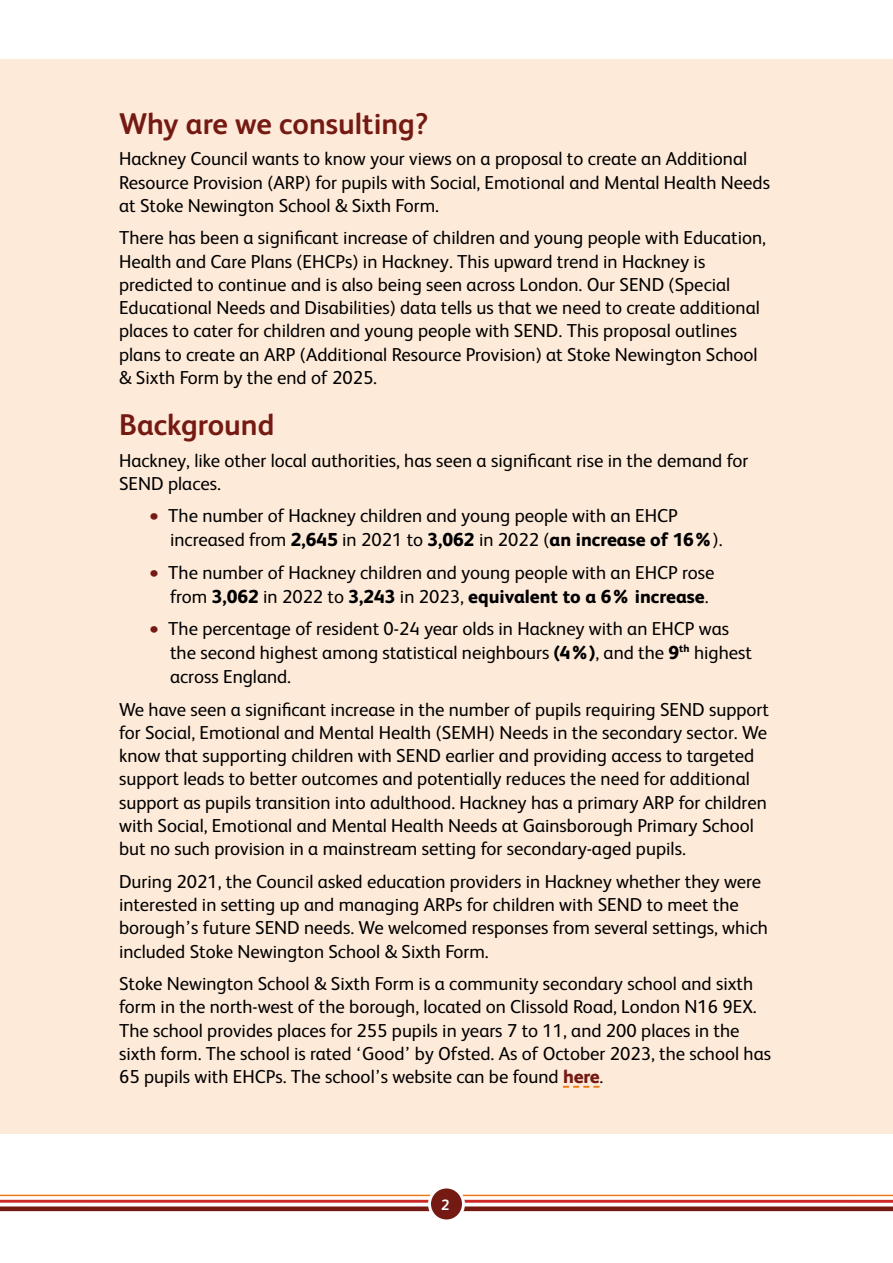
<style>
.page{position:relative;width:893px;height:1263px;background:#fff}
.page>*{position:absolute;margin:0;border:0;box-sizing:border-box;transform-origin:0 0}
.t1{font:700 30px "FS Albert";color:#741a13}
.t2{font:18.75px/23.2px "FS Albert";color:#000}
.t3{font:700 15px "FS Albert";color:#fff}
.s1{font-size:21px;color:#741a13}
.s2{font-weight:800}
.s3{font-weight:800;color:#741a13}
</style>
<div class="page">
<svg style="left:0;top:1194px;width:893px;height:18px"></svg>
<div style="left:429px;top:1187px;width:34px;height:34px;background:#741a13;border-radius:50%"></div>
<div style="left:428px;top:1185px;width:37px;height:37px;border:3px solid #fff;border-radius:50%"></div>
<div style="left:0;top:60px;width:893px;height:1074px;background:#feead9"></div>
<svg style="left:563px;top:1086px;width:36px;height:2px"></svg>
<h1 class="t1" style="left:119px;top:103px;width:311px">Why are we consulting?</h1>
<p class="t2" style="left:119px;top:146px;width:652px">Hackney Council wants to know your views on a proposal to create an Additional<br>Resource Provision (ARP) for pupils with Social, Emotional and Mental Health Needs at Stoke Newington School &amp; Sixth Form.</p>
<p class="t2" style="left:119px;top:225px;width:648px">There has been a significant increase of children and young people with Education, Health and Care Plans (EHCPs) in Hackney. This upward trend in Hackney is predicted to continue and is also being seen across London. Our SEND (Special Educational Needs and Disabilities) data tells us that we need to create additional places to cater for children and young people with SEND. This proposal outlines plans to create an ARP (Additional Resource Provision) at Stoke Newington School &amp; Sixth Form by the end of 2025.</p>
<h1 class="t1" style="left:119px;top:405px;width:157px">Background</h1>
<p class="t2" style="left:119px;top:448px;width:631px">Hackney, like other local authorities, has seen a significant rise in the demand for<br>SEND places.</p>
<p class="t2" style="left:170px;top:503px;width:554px;line-height:24px;text-indent:-21px"><span class="s1">•</span> The number of Hackney children and young people with an EHCP increased from <span class="s2">2,645</span> in 2021 to <span class="s2">3,062</span> in 2022 (<span class="s2">an increase of 16%</span>).</p>
<p class="t2" style="left:170px;top:559px;width:546px;line-height:24px;text-indent:-21px"><span class="s1">•</span> The number of Hackney children and young people with an EHCP rose from <span class="s2">3,062</span> in 2022 to <span class="s2">3,243</span> in 2023, <span class="s2">equivalent to a 6% increase</span>.</p>
<p class="t2" style="left:170px;top:616px;width:583px;line-height:24px;text-indent:-21px"><span class="s1">•</span> The percentage of resident 0-24 year olds in Hackney with an EHCP was the second highest among statistical neighbours <span class="s2">(4%)</span>, and the <span class="s2">9</span><sup>th</sup> highest across England.</p>
<p class="t2" style="left:119px;top:697px;width:651px">We have seen a significant increase in the number of pupils requiring SEND support for Social, Emotional and Mental Health (SEMH) Needs in the secondary sector. We know that supporting children with SEND earlier and providing access to targeted support leads to better outcomes and potentially reduces the need for additional support as pupils transition into adulthood. Hackney has a primary ARP for children with Social, Emotional and Mental Health Needs at Gainsborough Primary School but no such provision in a mainstream setting for secondary-aged pupils.</p>
<p class="t2" style="left:119px;top:869px;width:650px">During 2021, the Council asked education providers in Hackney whether they were interested in setting up and managing ARPs for children with SEND to meet the borough’s future SEND needs. We welcomed responses from several settings, which included Stoke Newington School &amp; Sixth Form.</p>
<p class="t2" style="left:119px;top:971px;width:654px">Stoke Newington School &amp; Sixth Form is a community secondary school and sixth form in the north-west of the borough, located on Clissold Road, London N16 9EX.<br>The school provides places for 255 pupils in years 7 to 11, and 200 places in the sixth form. The school is rated ‘Good’ by Ofsted. As of October 2023, the school has 65 pupils with EHCPs. The school’s website can be found <span class="s3">here</span>.</p>
<p class="t3" style="left:441px;top:1194px;width:10px">2</p>
</div>
